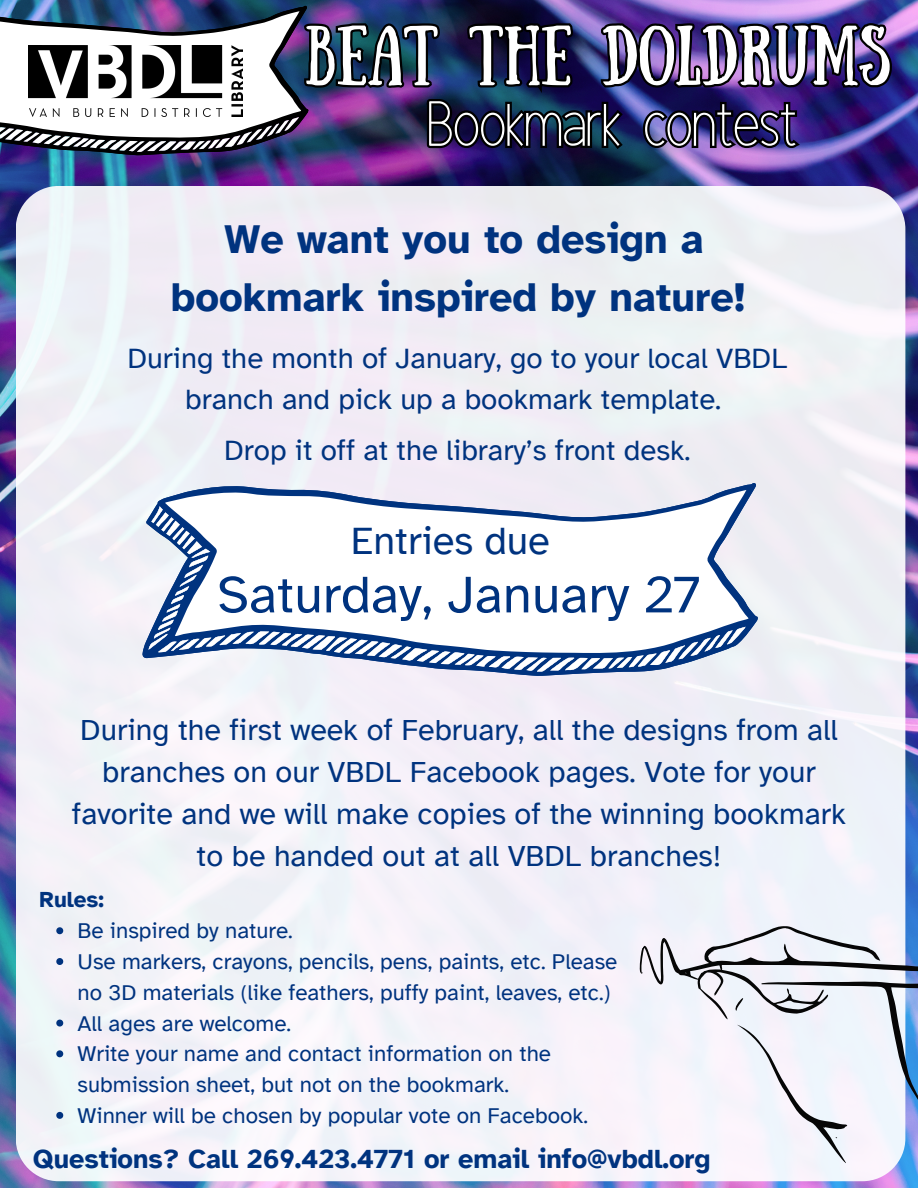
<style>
.page{position:relative;width:918px;height:1188px;background:#fff}
.page>*{position:absolute;margin:0;border:0;box-sizing:border-box;transform-origin:0 0}
.t1{font:61.05px "Ad Bhashitha";color:#fff}
.t2{font:59.7px "Sunday";color:#fff}
.t3{font:53.25px "Atkinson Hyperlegible";color:#00337f}
.t4{font:700 41.25px "Atkinson Hyperlegible";color:#00337f}
.t5{font:39.9px "Atkinson Hyperlegible";color:#00337f}
.t6{font:30.45px/41.8px "Atkinson Hyperlegible";color:#00337f;text-align:center}
.t7{font:29.4px/41.1px "Atkinson Hyperlegible";color:#00337f;text-align:center}
.t8{font:700 27px "Atkinson Hyperlegible";color:#00337f}
.t9{font:22.5px/30.8px "Atkinson Hyperlegible";color:#00337f}
.t10{font:700 22.5px "Atkinson Hyperlegible";color:#00337f}
</style>
<div class="page">
<img style="left:0;top:0;width:918px;height:1188px">
<div style="left:16px;top:186px;width:889px;height:995px;background:#f0f0f7;border-radius:43px"></div>
<img style="left:0;top:6px;width:309px;height:149px">
<img style="left:0;top:11px;width:301px;height:141px">
<img style="left:28px;top:45px;width:214px;height:71px">
<svg style="left:142px;top:483px;width:616px;height:193px"></svg>
<svg style="left:148px;top:490px;width:600px;height:182px;fill:#fff"></svg>
<img style="left:300px;top:0;width:594px;height:91px">
<img style="left:425px;top:95px;width:375px;height:57px">
<svg style="left:56px;top:927px;width:7px;height:7px"></svg>
<svg style="left:56px;top:958px;width:7px;height:7px"></svg>
<svg style="left:56px;top:1020px;width:7px;height:7px"></svg>
<svg style="left:56px;top:1050px;width:7px;height:7px"></svg>
<svg style="left:56px;top:1112px;width:7px;height:7px"></svg>
<svg style="left:613px;top:815px;width:305px;height:373px"></svg>
<p class="t2" style="left:305px;top:14px;width:586px">BEAT THE DOLDRUMS</p>
<p class="t1" style="left:428px;top:101px;width:371px">Bookmark contest</p>
<p class="t4" style="left:224px;top:214px;width:481px">We want you to design a</p>
<p class="t4" style="left:171px;top:272px;width:576px">bookmark inspired by nature!</p>
<p class="t7" style="left:127px;top:338px;width:661px">During the month of January, go to your local VBDL branch and pick up a bookmark template.</p>
<p class="t7" style="left:224px;top:430px;width:468px">Drop it off at the library’s front desk.</p>
<p class="t5" style="left:351px;top:516px;width:201px">Entries due</p>
<p class="t3" style="left:217px;top:562px;width:485px">Saturday, January 27</p>
<p class="t6" style="left:72px;top:709px;width:775px">During the first week of February, all the designs from all branches on our VBDL Facebook pages. Vote for your favorite and we will make copies of the winning bookmark to be handed out at all VBDL branches!</p>
<p class="t10" style="left:39px;top:886px;width:66px">Rules:</p>
<p class="t9" style="left:78px;top:915px;width:217px">Be inspired by nature.</p>
<p class="t9" style="left:78px;top:946px;width:541px">Use markers, crayons, pencils, pens, paints, etc. Please no 3D materials (like feathers, puffy paint, leaves, etc.)</p>
<p class="t9" style="left:78px;top:1008px;width:215px">All ages are welcome.</p>
<p class="t9" style="left:78px;top:1038px;width:475px">Write your name and contact information on the submission sheet, but not on the bookmark.</p>
<p class="t9" style="left:78px;top:1100px;width:512px">Winner will be chosen by popular vote on Facebook.</p>
<p class="t8" style="left:33px;top:1142px;width:679px">Questions? Call 269.423.4771 or email info@vbdl.org</p>
</div>
